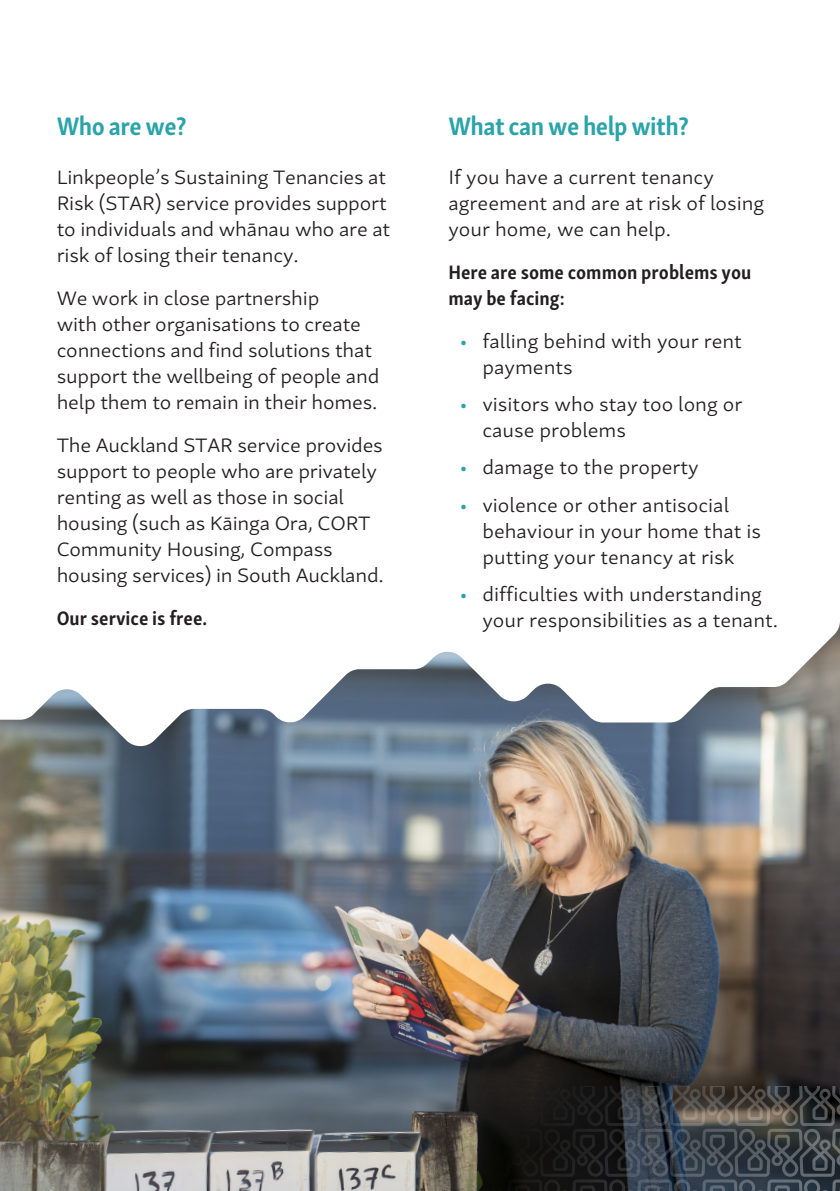
<style>
.page{position:relative;width:840px;height:1191px;background:#fff}
.page>*{position:absolute;margin:0;border:0;box-sizing:border-box;transform-origin:0 0}
.Body_Copy{font:700 26px "Skolar Sans";letter-spacing:-.02em;color:#2ba4a9}
.Heading_2{font:700 26px "Skolar Sans";letter-spacing:-.02em;color:#2ba4a9}
.Body_Copy-2{font:300 20px/26px "Skolar Sans";letter-spacing:-.01em;color:#231f20}
.Body_Copy-3{font:700 20px/26px "Skolar Sans";color:#231f20}
.s1{color:#2ba4a9}
</style>
<div class="page">
<img style="left:0;top:748px;width:839px;height:443px">
<svg style="left:0;top:627px;width:839px;height:121px"></svg>
<svg style="left:362px;top:1086px;width:477px;height:105px;background:#3f4142"></svg>
<p class="Heading_2" style="left:57px;top:111px;width:131px">Who are we?</p>
<p class="Body_Copy-2" style="left:57px;top:164px;width:335px">Linkpeople’s Sustaining Tenancies at Risk (STAR) service provides support to individuals and whānau who are at risk of losing their tenancy.</p>
<p class="Body_Copy-2" style="left:57px;top:285px;width:324px">We work in close partnership<br>with other organisations to create connections and find solutions that support the wellbeing of people and help them to remain in their homes.</p>
<p class="Body_Copy-2" style="left:57px;top:432px;width:328px">The Auckland STAR service provides support to people who are privately renting as well as those in social housing (such as Kāinga Ora, CORT Community Housing, Compass housing services) in South Auckland.</p>
<p class="Body_Copy-3" style="left:57px;top:605px;width:152px">Our service is free.</p>
<p class="Body_Copy" style="left:448px;top:111px;width:242px">What can we help with?</p>
<p class="Body_Copy-2" style="left:448px;top:164px;width:317px">If you have a current tenancy agreement and are at risk of losing your home, we can help.</p>
<p class="Body_Copy-3" style="left:448px;top:259px;width:304px">Here are some common problems you may be facing:</p>
<p class="Body_Copy-2" style="left:482px;top:328px;width:261px;text-indent:-23px"><span class="s1">•</span> falling behind with your rent payments</p>
<p class="Body_Copy-2" style="left:482px;top:391px;width:261px;text-indent:-23px"><span class="s1">•</span> visitors who stay too long or cause problems</p>
<p class="Body_Copy-2" style="left:459px;top:454px;width:240px"><span class="s1">•</span> damage to the property</p>
<p class="Body_Copy-2" style="left:482px;top:492px;width:280px;text-indent:-23px"><span class="s1">•</span> violence or other antisocial behaviour in your home that is putting your tenancy at risk</p>
<p class="Body_Copy-2" style="left:482px;top:581px;width:297px;text-indent:-23px"><span class="s1">•</span> difficulties with understanding your responsibilities as a tenant.</p>
</div>
